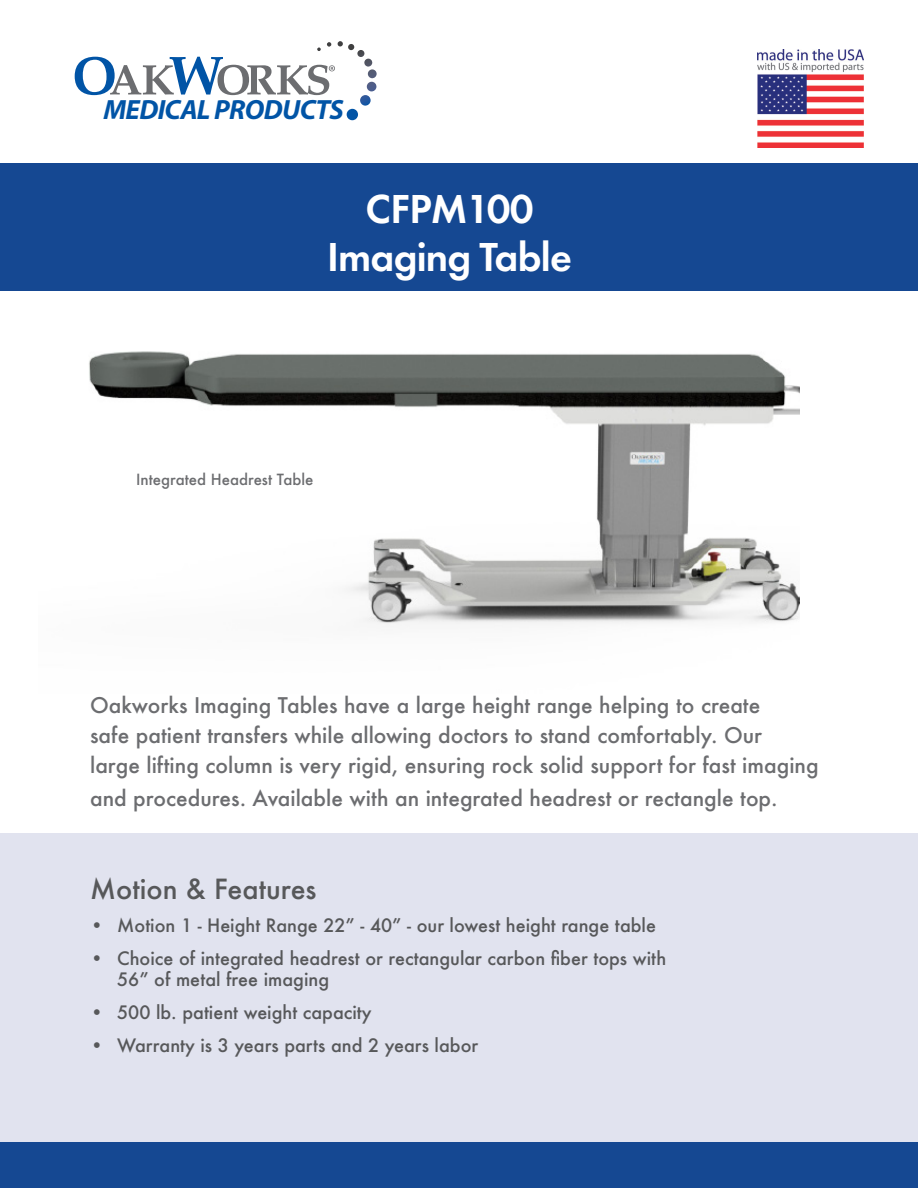
<style>
.page{position:relative;width:918px;height:1188px;background:#fff}
.page>*{position:absolute;margin:0;border:0;box-sizing:border-box;transform-origin:0 0}
.t1{font:600 42px "Futura PT";letter-spacing:-.02em;color:#fff}
.t2{font:italic 700 27.9px "Myriad Pro";letter-spacing:-.025em;color:#0154a6}
.t3{font:500 27px "Futura";color:#57585a}
.t4{font:500 21px/30px "Futura";color:#6c6d70}
.t5{font:500 18px/21px "Futura";color:#57585a}
.t6{font:500 15px "Futura";color:#6c6d70}
</style>
<div class="page">
<img style="left:89px;top:351px;width:711px;height:274px">
<div style="left:0;top:834px;width:918px;height:354px;background:#e1e3ef"></div>
<div style="left:0;top:163px;width:918px;height:128px;background:#154892"></div>
<svg style="left:75px;top:41px;width:302px;height:79px"></svg>
<div style="left:0;top:1142px;width:918px;height:46px;background:#154892"></div>
<img style="left:757px;top:50px;width:107px;height:98px">
<p class="t2" style="left:103px;top:92px;width:242px">MEDICAL PRODUCTS</p>
<p class="t1" style="left:365px;top:183px;width:170px">CFPM100</p>
<p class="t1" style="left:327px;top:231px;width:246px">Imaging Table</p>
<p class="t6" style="left:136px;top:469px;width:179px">Integrated Headrest Table</p>
<p class="t4" style="left:90px;top:690px;width:730px">Oakworks Imaging Tables have a large height range helping to create<br>safe patient transfers while allowing doctors to stand comfortably. Our<br>large lifting column is very rigid, ensuring rock solid support for fast imaging</p>
<p class="t4" style="left:90px;top:783px;width:689px">and procedures. Available with an integrated headrest or rectangle top.</p>
<p class="t3" style="left:90px;top:871px;width:228px">Motion &amp; Features</p>
<p class="t5" style="left:90px;top:915px;width:567px">• Motion 1 - Height Range 22” - 40” - our lowest height range table</p>
<p class="t5" style="left:117px;top:948px;width:551px;text-indent:-27px">• Choice of integrated headrest or rectangular carbon fiber tops with<br>56” of metal free imaging</p>
<p class="t5" style="left:90px;top:1002px;width:283px">• 500 lb. patient weight capacity</p>
<p class="t5" style="left:90px;top:1035px;width:390px">• Warranty is 3 years parts and 2 years labor</p>
</div>
